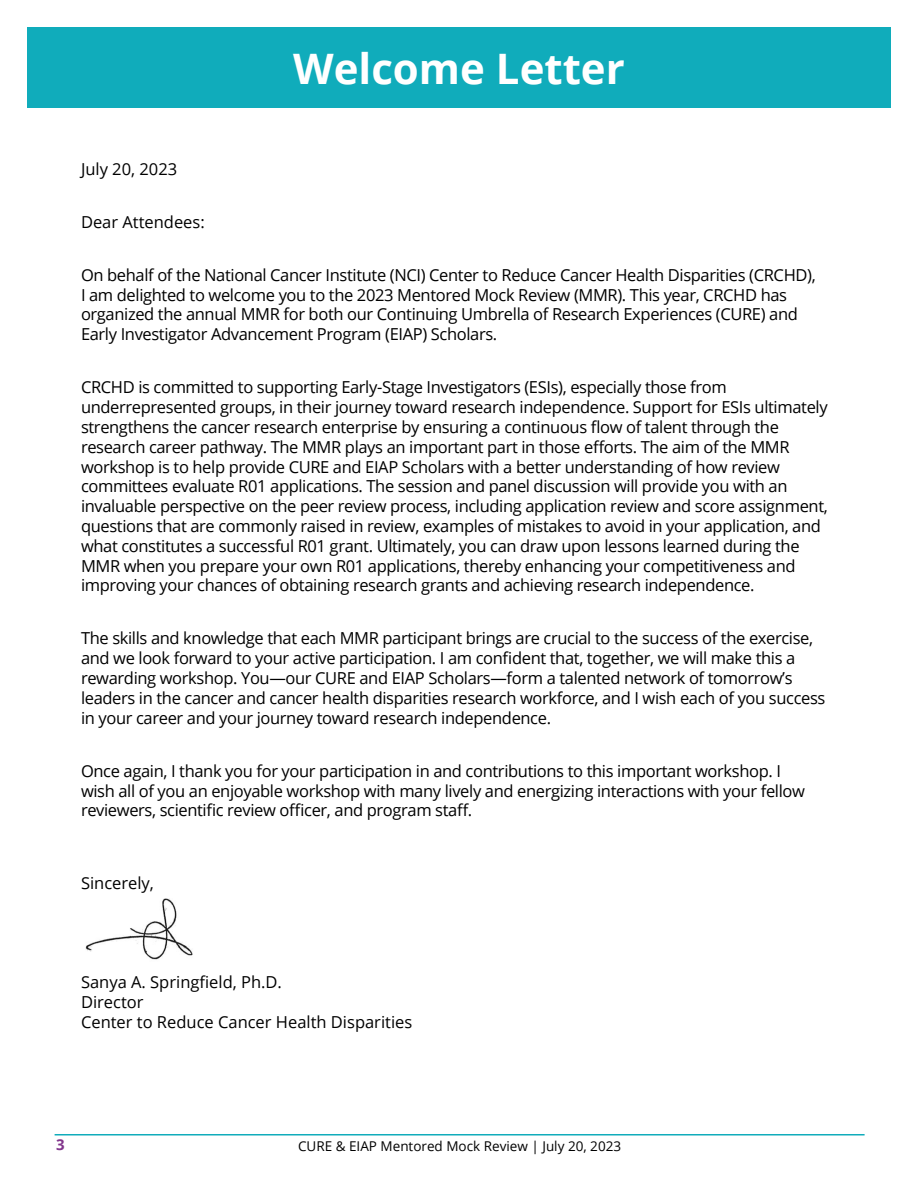
<style>
.page{position:relative;width:918px;height:1188px;background:#fff}
.page>*{position:absolute;margin:0;border:0;box-sizing:border-box;transform-origin:0 0}
.t1{font:700 42px "Open Sans";color:#fff}
.t2{font:16.5px/19.8px "Open Sans";letter-spacing:-.02em;color:#000}
.t3{font:16.5px "Open Sans";color:#000}
.t4{font:700 15px "Open Sans";color:#82368c}
.t5{font:13.5px "Open Sans";color:#000}
</style>
<div class="page">
<hr style="left:55px;top:1134px;width:810px;height:2px;background:#10acbb">
<div style="left:27px;top:27px;width:864px;height:81px;background:#10acbb"></div>
<img style="left:85px;top:899px;width:108px;height:61px">
<p class="t3" style="left:81px;top:157px;width:98px">July 20, 2023</p>
<p class="t3" style="left:81px;top:210px;width:125px">Dear Attendees:</p>
<p class="t1" style="left:293px;top:39px;width:333px">Welcome Letter</p>
<p class="t2" style="left:81px;top:265px;width:736px">On behalf of the National Cancer Institute (NCI) Center to Reduce Cancer Health Disparities (CRCHD), I am delighted to welcome you to the 2023 Mentored Mock Review (MMR). This year, CRCHD has organized the annual MMR for both our Continuing Umbrella of Research Experiences (CURE) and Early Investigator Advancement Program (EIAP) Scholars.</p>
<p class="t2" style="left:81px;top:377px;width:748px">CRCHD is committed to supporting Early-Stage Investigators (ESIs), especially those from underrepresented groups, in their journey toward research independence. Support for ESIs ultimately strengthens the cancer research enterprise by ensuring a continuous flow of talent through the research career pathway. The MMR plays an important part in those efforts. The aim of the MMR workshop is to help provide CURE and EIAP Scholars with a better understanding of how review committees evaluate R01 applications. The session and panel discussion will provide you with an invaluable perspective on the peer review process, including application review and score assignment, questions that are commonly raised in review, examples of mistakes to avoid in your application, and what constitutes a successful R01 grant. Ultimately, you can draw upon lessons learned during the MMR when you prepare your own R01 applications, thereby enhancing your competitiveness and improving your chances of obtaining research grants and achieving research independence.</p>
<p class="t2" style="left:81px;top:628px;width:746px">The skills and knowledge that each MMR participant brings are crucial to the success of the exercise, and we look forward to your active participation. I am confident that, together, we will make this a rewarding workshop. You—our CURE and EIAP Scholars—form a talented network of tomorrow’s leaders in the cancer and cancer health disparities research workforce, and I wish each of you success in your career and your journey toward research independence.</p>
<p class="t2" style="left:81px;top:760px;width:726px">Once again, I thank you for your participation in and contributions to this important workshop. I wish all of you an enjoyable workshop with many lively and energizing interactions with your fellow reviewers, scientific review officer, and program staff.</p>
<p class="t3" style="left:81px;top:872px;width:74px">Sincerely,</p>
<p class="t3" style="left:81px;top:971px;width:203px">Sanya A. Springfield, Ph.D.</p>
<p class="t3" style="left:81px;top:991px;width:64px">Director</p>
<p class="t3" style="left:81px;top:1011px;width:333px">Center to Reduce Cancer Health Disparities</p>
<p class="t4" style="left:56px;top:1134px;width:10px">3</p>
<p class="t5" style="left:298px;top:1137px;width:325px">CURE &amp; EIAP Mentored Mock Review | July 20, 2023</p>
</div>
